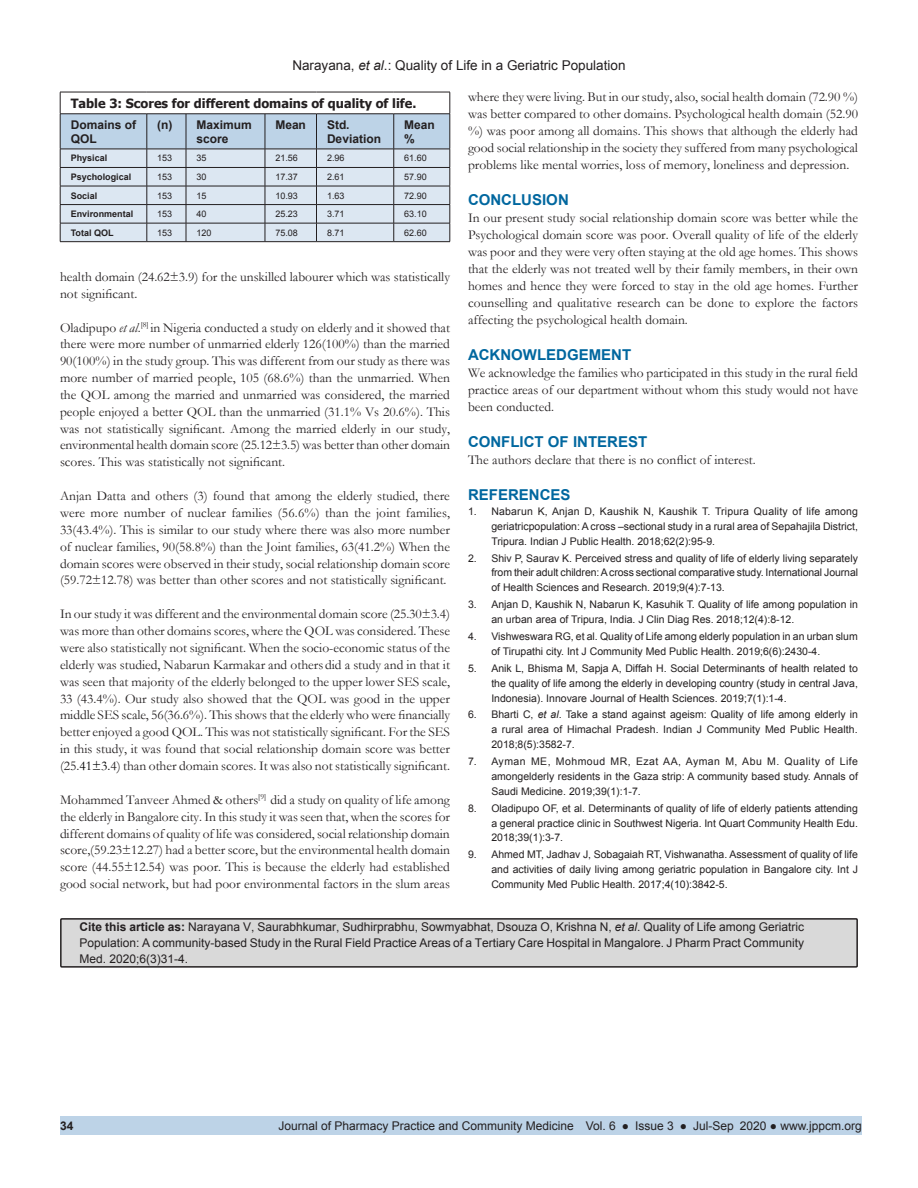
<style>
.page{position:relative;width:918px;height:1188px;background:#fff}
.page>*{position:absolute;margin:0;border:0;box-sizing:border-box;transform-origin:0 0}
.t1{font:700 15px "Arial";color:#00679f}
.TX{font:13.5px/16.8px "Garamond";color:#231f20;text-align:justify}
.t2{font:13.5px "Arial";color:#231f20}
.TT{font:700 12.75px "Tahoma";color:#231f20}
.KWD{font:12px/16.2px "Arial";color:#231f20;text-align:justify}
.TCH{font:700 12px/14.4px "Arial";color:#231f20}
.t3{font:10.5px/14.9px "Arial";color:#231f20;text-align:justify}
.TB{font:9px "Arial";color:#231f20}
.TB-2{font:700 9px "Arial";color:#231f20}
.s1{font-style:italic}
.s2{font-weight:700}
.s3{color:#000}
</style>
<div class="page">
<div style="left:60px;top:1117px;width:802px;height:18px;background:#bdd3e7"></div>
<svg style="left:60px;top:92px;width:391px;height:150px;background:#cfdae5"></svg>
<hr style="left:60px;top:241px;width:87px;height:1px;background:#231f20">
<hr style="left:147px;top:241px;width:39px;height:1px;background:#231f20">
<hr style="left:186px;top:241px;width:79px;height:1px;background:#231f20">
<hr style="left:265px;top:241px;width:51px;height:1px;background:#231f20">
<hr style="left:316px;top:241px;width:78px;height:1px;background:#231f20">
<hr style="left:394px;top:241px;width:56px;height:1px;background:#231f20">
<div style="left:61px;top:919px;width:796px;height:48px;background:#d9d9d9"></div>
<div style="left:60px;top:918px;width:798px;height:50px;border:2px solid #231f20"></div>
<p class="t2" style="left:292px;top:57px;width:335px">Narayana, <span class="s1">et al</span>.: Quality of Life in a Geriatric Population</p>
<p class="TX" style="left:468px;top:88px;width:392px">where they were living. But in our study, also, social health domain (72.90 %) was better compared to other domains. Psychological health domain (52.90 %) was poor among all domains. This shows that although the elderly had good social relationship in the society they suffered from many psychological problems like mental worries, loss of memory, loneliness and depression.</p>
<h1 class="t1" style="left:468px;top:190px;width:102px">CONCLUSION</h1>
<p class="TX" style="left:468px;top:209px;width:392px">In our present study social relationship domain score was better while the Psychological domain score was poor. Overall quality of life of the elderly was poor and they were very often staying at the old age homes. This shows that the elderly was not treated well by their family members, in their own homes and hence they were forced to stay in the old age homes. Further counselling and qualitative research can be done to explore the factors affecting the psychological health domain.</p>
<h1 class="t1" style="left:468px;top:345px;width:165px">ACKNOWLEDGEMENT</h1>
<p class="TX" style="left:468px;top:364px;width:392px">We acknowledge the families who participated in this study in the rural field practice areas of our department without whom this study would not have been conducted.</p>
<h1 class="t1" style="left:468px;top:432px;width:181px">CONFLICT OF INTEREST</h1>
<p class="TX" style="left:468px;top:451px;width:289px">The authors declare that there is no conflict of interest.</p>
<h1 class="t1" style="left:468px;top:485px;width:104px">REFERENCES</h1>
<p class="t3" style="left:491px;top:504px;width:368px;text-indent:-23px">1. Nabarun K, Anjan D, Kaushik N, Kaushik T. Tripura Quality of life among geriatricpopulation: A cross –sectional study in a rural area of Sepahajila District, Tripura. Indian J Public Health. 2018;62(2):95-9.</p>
<p class="t3" style="left:491px;top:551px;width:368px;text-indent:-23px">2. Shiv P, Saurav K. Perceived stress and quality of life of elderly living separately from their adult children: A cross sectional comparative study. International Journal of Health Sciences and Research. 2019;9(4):7-13.</p>
<p class="t3" style="left:491px;top:597px;width:368px;text-indent:-23px">3. Anjan D, Kaushik N, Nabarun K, Kasuhik T. Quality of life among population in an urban area of Tripura, India. J Clin Diag Res. 2018;12(4):8-12.</p>
<p class="t3" style="left:491px;top:629px;width:368px;text-indent:-23px">4. Vishweswara RG, et al. Quality of Life among elderly population in an urban slum of Tirupathi city. Int J Community Med Public Health. 2019;6(6):2430-4.</p>
<p class="t3" style="left:491px;top:661px;width:368px;text-indent:-23px">5. Anik L, Bhisma M, Sapja A, Diffah H. Social Determinants of health related to the quality of life among the elderly in developing country (study in central Java, Indonesia). Innovare Journal of Health Sciences. 2019;7(1):1-4.</p>
<p class="t3" style="left:491px;top:707px;width:368px;text-indent:-23px">6. Bharti C, <span class="s1">et al</span>. Take a stand against ageism: Quality of life among elderly in a rural area of Himachal Pradesh. Indian J Community Med Public Health.<br>2018;8(5):3582-7.</p>
<p class="t3" style="left:491px;top:754px;width:368px;text-indent:-23px">7. Ayman ME, Mohmoud MR, Ezat AA, Ayman M, Abu M. Quality of Life amongelderly residents in the Gaza strip: A community based study. Annals of Saudi Medicine. 2019;39(1):1-7.</p>
<p class="t3" style="left:491px;top:801px;width:368px;text-indent:-23px">8. Oladipupo OF, et al. Determinants of quality of life of elderly patients attending a general practice clinic in Southwest Nigeria. Int Quart Community Health Edu.<br>2018;39(1):3-7.</p>
<p class="t3" style="left:491px;top:847px;width:368px;text-indent:-23px">9. Ahmed MT, Jadhav J, Sobagaiah RT, Vishwanatha. Assessment of quality of life and activities of daily living among geriatric population in Bangalore city. Int J Community Med Public Health. 2017;4(10):3842-5.</p>
<p class="KWD" style="left:80px;top:919px;width:726px"><span class="s2">Cite this article as:</span> Narayana V, Saurabhkumar, Sudhirprabhu, Sowmyabhat, Dsouza O, Krishna N, <span class="s1">et al</span>. Quality of Life among Geriatric Population: A community-based Study in the Rural Field Practice Areas of a Tertiary Care Hospital in Mangalore. J Pharm Pract Community Med. 2020;6(3)31-4.</p>
<p class="TT" style="left:71px;top:94px;width:347px">Table 3: Scores for different domains of quality of life.</p>
<p class="TCH" style="left:71px;top:118px;width:67px">Domains of<br>QOL</p>
<p class="TCH" style="left:157px;top:118px;width:17px">(n)</p>
<p class="TCH" style="left:196px;top:118px;width:57px">Maximum score</p>
<p class="TCH" style="left:275px;top:118px;width:32px">Mean</p>
<p class="TCH" style="left:327px;top:118px;width:56px">Std.<br>Deviation</p>
<p class="TCH" style="left:404px;top:118px;width:32px">Mean %</p>
<p class="TB-2" style="left:71px;top:152px;width:38px">Physical</p>
<p class="TB" style="left:157px;top:152px;width:17px">153</p>
<p class="TB" style="left:196px;top:152px;width:12px">35</p>
<p class="TB" style="left:275px;top:152px;width:24px">21.56</p>
<p class="TB" style="left:327px;top:152px;width:19px">2.96</p>
<p class="TB" style="left:404px;top:152px;width:24px">61.60</p>
<p class="TB-2" style="left:71px;top:171px;width:62px">Psychological</p>
<p class="TB" style="left:157px;top:171px;width:17px">153</p>
<p class="TB" style="left:196px;top:171px;width:12px">30</p>
<p class="TB" style="left:275px;top:171px;width:24px">17.37</p>
<p class="TB" style="left:327px;top:171px;width:19px">2.61</p>
<p class="TB" style="left:404px;top:171px;width:24px">57.90</p>
<p class="TB-2" style="left:71px;top:189px;width:28px">Social</p>
<p class="TB" style="left:157px;top:190px;width:17px">153</p>
<p class="TB" style="left:196px;top:190px;width:12px">15</p>
<p class="TB" style="left:275px;top:190px;width:24px">10.93</p>
<p class="TB" style="left:327px;top:190px;width:19px">1.63</p>
<p class="TB" style="left:404px;top:190px;width:24px">72.90</p>
<p class="TB-2" style="left:71px;top:208px;width:64px">Environmental</p>
<p class="TB" style="left:157px;top:208px;width:17px">153</p>
<p class="TB" style="left:196px;top:208px;width:12px">40</p>
<p class="TB" style="left:275px;top:208px;width:24px">25.23</p>
<p class="TB" style="left:327px;top:208px;width:19px">3.71</p>
<p class="TB" style="left:404px;top:208px;width:24px">63.10</p>
<p class="TB-2" style="left:71px;top:227px;width:44px">Total QOL</p>
<p class="TB" style="left:157px;top:227px;width:17px">153</p>
<p class="TB" style="left:196px;top:227px;width:17px">120</p>
<p class="TB" style="left:275px;top:227px;width:24px">75.08</p>
<p class="TB" style="left:327px;top:227px;width:19px">8.71</p>
<p class="TB" style="left:404px;top:227px;width:24px">62.60</p>
<p class="TX" style="left:60px;top:268px;width:392px">health domain (24.62±3.9) for the unskilled labourer which was statistically not significant.</p>
<p class="TX" style="left:60px;top:319px;width:392px">Oladipupo <span class="s1">et al</span>.<sup>[8]</sup> in Nigeria conducted a study on elderly and it showed that there were more number of unmarried elderly 126(100%) than the married 90(100%) in the study group. This was different from our study as there was more number of married people, 105 (68.6%) than the unmarried. When the QOL among the married and unmarried was considered, the married people enjoyed a better QOL than the unmarried (31.1% Vs 20.6%). This was not statistically significant. Among the married elderly in our study, environmental health domain score (25.12±3.5) was better than other domain scores. This was statistically not significant.</p>
<p class="TX" style="left:60px;top:487px;width:392px">Anjan Datta and others (3) found that among the elderly studied, there were more number of nuclear families (56.6%) than the joint families, 33(43.4%). This is similar to our study where there was also more number of nuclear families, 90(58.8%) than the Joint families, 63(41.2%) When the domain scores were observed in their study, social relationship domain score (59.72±12.78) was better than other scores and not statistically significant.</p>
<p class="TX" style="left:60px;top:605px;width:392px">In our study it was different and the environmental domain score (25.30±3.4) was more than other domains scores, where the QOL was considered. These were also statistically not significant. When the socio-economic status of the elderly was studied, Nabarun Karmakar and others did a study and in that it was seen that majority of the elderly belonged to the upper lower SES scale, 33 (43.4%). Our study also showed that the QOL was good in the upper middle SES scale, 56(36.6%). This shows that the elderly who were financially better enjoyed a good QOL. This was not statistically significant. For the SES in this study, it was found that social relationship domain score was better (25.<span class="s3">41±3.</span>4) than other domain scores. It was also not statistically significant.</p>
<p class="TX" style="left:60px;top:791px;width:392px">Mohammed Tanveer Ahmed &amp; others<sup>[9]</sup> did a study on quality of life among the elderly in Bangalore city. In this study it was seen that, when the scores for different domains of quality of life was considered, social relationship domain score,(59.23±12.27) had a better score, but the environmental health domain score (44.55±12.54) was poor. This is because the elderly had established good social network, but had poor environmental factors in the slum areas</p>
<p class="TCH" style="left:60px;top:1119px;width:15px">34</p>
<p class="KWD" style="left:278px;top:1118px;width:585px">Journal of Pharmacy Practice and Community Medicine Vol. 6 ● Issue 3 ● Jul-Sep 2020 ● www.jppcm.org</p>
</div>
